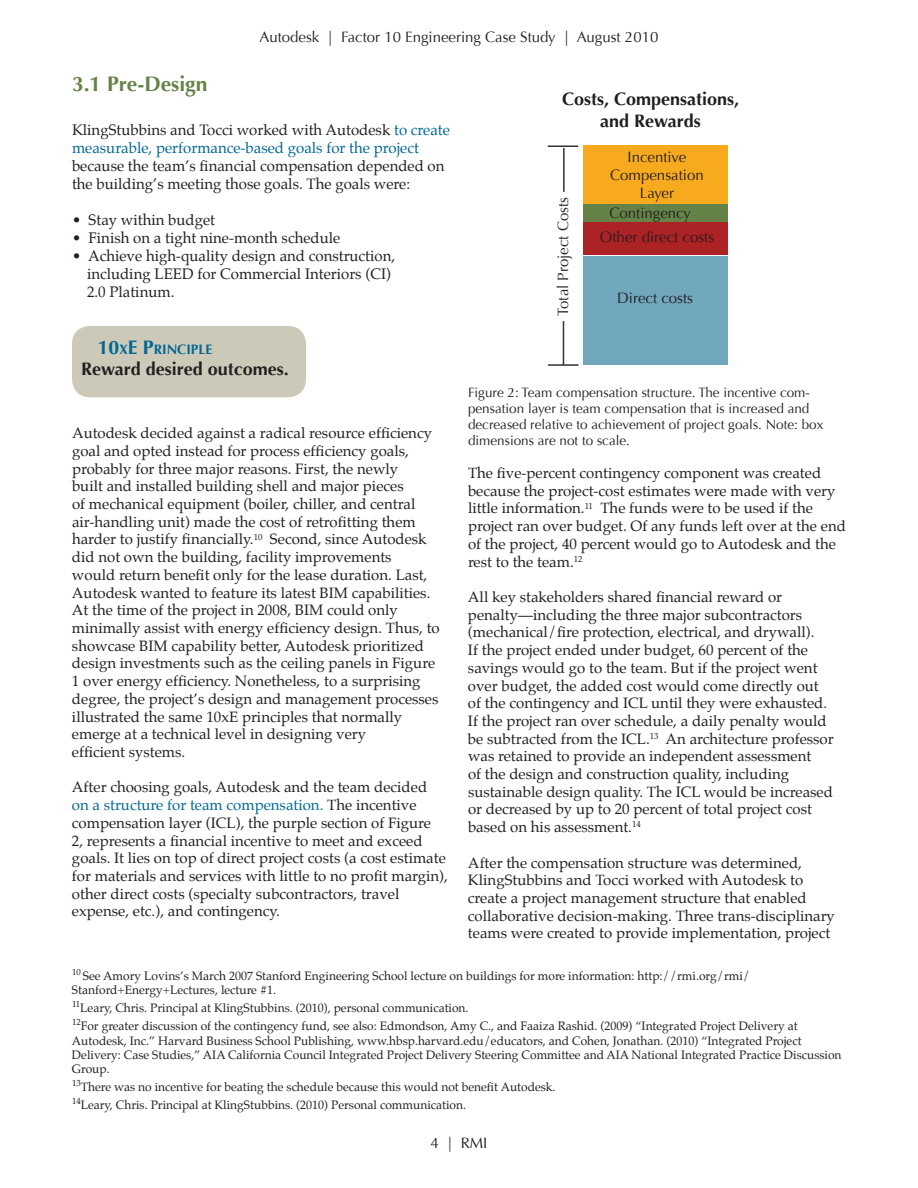
<style>
.page{position:relative;width:918px;height:1188px;background:#fff}
.page>*{position:absolute;margin:0;border:0;box-sizing:border-box;transform-origin:0 0}
.t1{font:700 21px "Optima";color:#658346}
.t2{font:700 18px/21.6px "Optima";color:#231f20;text-align:center}
.t3{font:15px/18px "Palatino";color:#231f20}
.t4{font:15px/18px "Optima";color:#231f20;text-align:center}
.t5{font:15px/18px "Palatino";color:#006893}
.t6{font:14.7px/17.7px "Palatino";color:#231f20}
.t7{font:700 13.65px "Optima";color:#006893}
.t8{font:13.5px/16.2px "Optima";color:#231f20}
.t9{font:12px/14.4px "Palatino";color:#231f20}
.s1{color:#231f20}
.s2{font-size:19.5px}
.s3{color:#006893}
</style>
<div class="page">
<div style="left:72px;top:326px;width:234px;height:71px;background:#ccc9b8;border-radius:18px"></div>
<div style="left:583px;top:256px;width:144px;height:109px;background:#70a7bc"></div>
<div style="left:583px;top:222px;width:144px;height:33px;background:#ad2224"></div>
<div style="left:583px;top:205px;width:144px;height:17px;background:#658346"></div>
<div style="left:583px;top:146px;width:144px;height:58px;background:#f7aa1e"></div>
<hr style="left:548px;top:146px;width:30px;height:1px;background:#313232">
<hr style="left:548px;top:364px;width:30px;height:2px;background:#313232">
<hr style="left:563px;top:321px;width:1px;height:44px;background:#313232">
<hr style="left:563px;top:148px;width:2px;height:44px;background:#313232">
<p class="t4" style="left:260px;top:28px;width:400px">Autodesk | Factor 10 Engineering Case Study | August 2010</p>
<h1 class="t1" style="left:72px;top:72px;width:137px">3.1 Pre-Design</h1>
<p class="t5" style="left:72px;top:120px;width:379px"><span class="s1">KlingStubbins and Tocci worked with Autodesk</span> to create measurable, performance-based goals for the project</p>
<p class="t3" style="left:72px;top:156px;width:374px">because the team’s financial compensation depended on the building’s meeting those goals. The goals were:</p>
<p class="t3" style="left:72px;top:210px;width:145px">• Stay within budget</p>
<p class="t3" style="left:72px;top:228px;width:270px">• Finish on a tight nine-month schedule</p>
<p class="t3" style="left:87px;top:246px;width:310px;text-indent:-15px">• Achieve high-quality design and construction, including LEED for Commercial Interiors (CI)<br>2.0 Platinum.</p>
<p class="t7" style="left:98px;top:341px;width:116px"><span class="s2">10</span>X<span class="s2">E P</span>RI NCIPLE</p>
<p class="t2" style="left:81px;top:359px;width:209px">Reward desired outcomes.</p>
<p class="t2" style="left:562px;top:88px;width:179px">Costs, Compensations, and Rewards</p>
<p class="t4" style="left:554px;top:316px;width:120px;rotate:-90deg">Total Project Costs</p>
<p class="t4" style="left:610px;top:148px;width:95px">Incentive<br>Compensation<br>Layer</p>
<p class="t4" style="left:600px;top:201px;width:116px;line-height:24px;text-align:left;text-indent:10px">Contingency<br>Other direct costs</p>
<p class="t4" style="left:617px;top:289px;width:77px">Direct costs</p>
<p class="t8" style="left:468px;top:384px;width:357px">Figure 2: Team compensation structure. The incentive com&shy;pensation layer is team compensation that is increased and decreased relative to achievement of project goals. Note: box dimensions are not to scale.</p>
<p class="t6" style="left:72px;top:424px;width:369px">Autodesk decided against a radical resource efficiency goal and opted instead for process efficiency goals, probably for three major reasons. First, the newly<br>built and installed building shell and major pieces<br>of mechanical equipment (boiler, chiller, and central air-handling unit) made the cost of retrofitting them harder to justify financially.<sup>10</sup> Second, since Autodesk did not own the building, facility improvements<br>would return benefit only for the lease duration. Last, Autodesk wanted to feature its latest BIM capabilities.<br>At the time of the project in 2008, BIM could only minimally assist with energy efficiency design. Thus, to showcase BIM capability better, Autodesk prioritized design investments such as the ceiling panels in Figure 1 over energy efficiency. Nonetheless, to a surprising degree, the project’s design and management processes illustrated the same 10xE principles that normally emerge at a technical level in designing very<br>efficient systems.</p>
<p class="t6" style="left:72px;top:779px;width:378px">After choosing goals, Autodesk and the team decided<br><span class="s3">on a structure for team compensation.</span> The incentive compensation layer (ICL), the purple section of Figure<br>2, represents a financial incentive to meet and exceed goals. It lies on top of direct project costs (a cost estimate for materials and services with little to no profit margin), other direct costs (specialty subcontractors, travel expense, etc.), and contingency.</p>
<p class="t6" style="left:468px;top:464px;width:379px">The five-percent contingency component was created because the project-cost estimates were made with very little information.<sup>11</sup> The funds were to be used if the project ran over budget. Of any funds left over at the end of the project, 40 percent would go to Autodesk and the rest to the team.<sup>12</sup></p>
<p class="t6" style="left:468px;top:588px;width:367px">All key stakeholders shared financial reward or penalty—including the three major subcontractors (mechanical/fire protection, electrical, and drywall).<br>If the project ended under budget, 60 percent of the savings would go to the team. But if the project went over budget, the added cost would come directly out of the contingency and ICL until they were exhausted.<br>If the project ran over schedule, a daily penalty would be subtracted from the ICL.<sup>13</sup> An architecture professor was retained to provide an independent assessment<br>of the design and construction quality, including sustainable design quality. The ICL would be increased or decreased by up to 20 percent of total project cost based on his assessment.<sup>14</sup></p>
<p class="t6" style="left:468px;top:854px;width:368px">After the compensation structure was determined, KlingStubbins and Tocci worked with Autodesk to create a project management structure that enabled collaborative decision-making. Three trans-disciplinary teams were created to provide implementation, project</p>
<p class="t9" style="left:72px;top:969px;width:680px"><sup>10</sup> See Amory Lovins’s March 2007 Stanford Engineering School lecture on buildings for more information: http://rmi.org/rmi/<br>Stanford+Energy+Lectures, lecture #1.</p>
<p class="t9" style="left:72px;top:999px;width:727px;line-height:18px"><sup>11</sup>Leary, Chris. Principal at KlingStubbins. (2010), personal communication.<br><sup>12</sup>For greater discussion of the contingency fund, see also: Edmondson, Amy C., and Faaiza Rashid. (2009) “Integrated Project Delivery at</p>
<p class="t9" style="left:72px;top:1033px;width:771px">Autodesk, Inc.” Harvard Business School Publishing, www.hbsp.harvard.edu/educators, and Cohen, Jonathan. (2010) “Integrated Project<br>Delivery: Case Studies,” AIA California Council Integrated Project Delivery Steering Committee and AIA National Integrated Practice Discussion<br>Group.</p>
<p class="t9" style="left:72px;top:1078px;width:485px;line-height:18px"><sup>13</sup>There was no incentive for beating the schedule because this would not benefit Autodesk.<br><sup>14</sup>Leary, Chris. Principal at KlingStubbins. (2010) Personal communication.</p>
<p class="t4" style="left:431px;top:1134px;width:58px">4 | RMI</p>
</div>
